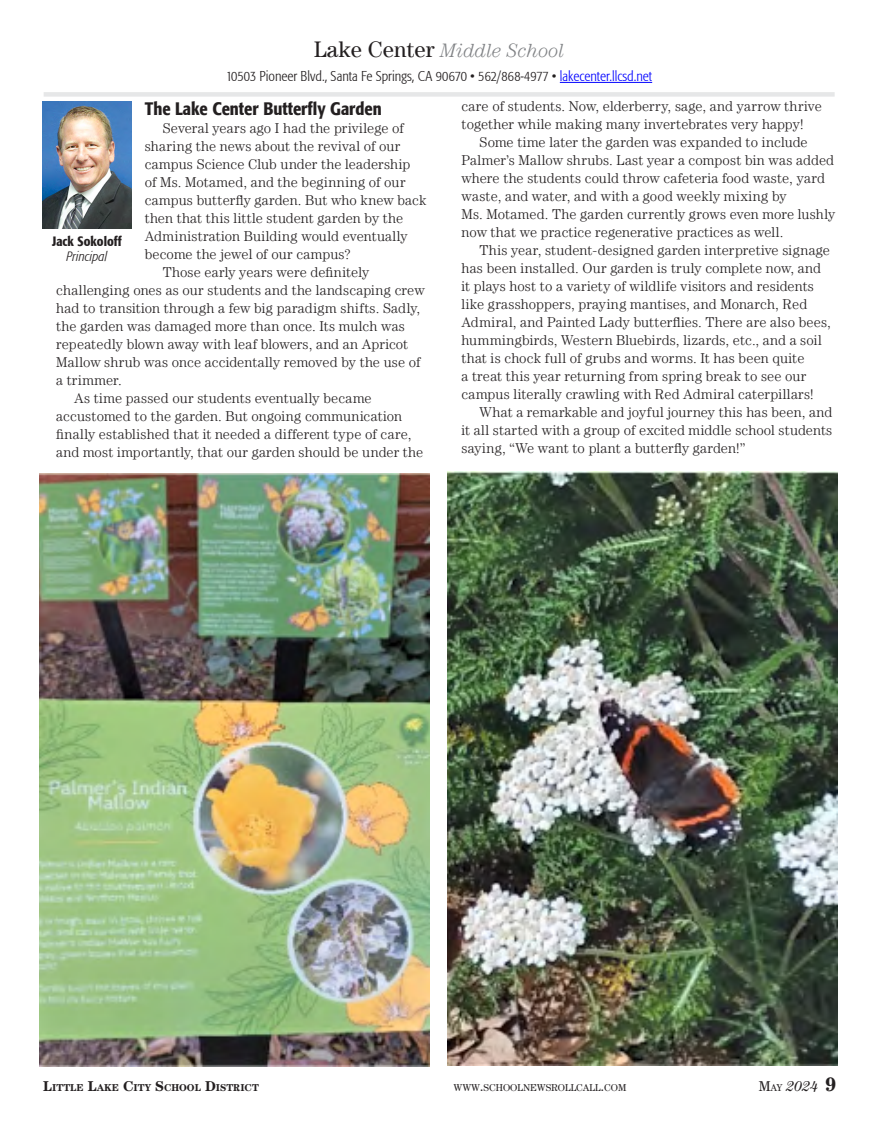
<style>
.page{position:relative;width:878px;height:1121px;background:#fff}
.page>*{position:absolute;margin:0;border:0;box-sizing:border-box;transform-origin:0 0}
.t1{font:italic 300 19.5px "Century LT";letter-spacing:-.005em;color:#808285}
.t2{font:500 condensed 18px "Formata";color:#231f20}
.t3{font:300 14.25px/18px "Century LT";letter-spacing:.01em;color:#231f20}
.t4{font:300 condensed 14.25px "Formata";color:#231f20}
.t5{font:italic 14.25px "Century LT";color:#231f20}
.t6{font:500 condensed 13.5px "Formata";color:#231f20}
.t7{font:italic 300 condensed 13.5px "Formata";letter-spacing:.005em;color:#231f20}
.t8{font:700 10.05px "Century LT";color:#231f20}
.t9{font:10.05px "Century LT";color:#231f20}
.s1{font-weight:400;font-style:normal;font-size:22.5px;color:#231f20}
.s2{color:#00f}
.s3{font-size:14.25px}
.s4{font-style:normal}
.s5{font-style:normal;font-size:10.05px}
.s6{font-weight:700;font-style:normal;font-size:19.5px}
</style>
<div class="page">
<img style="left:43px;top:102px;width:88px;height:126px">
<div style="left:44px;top:92px;width:790px;height:5px;background:#e6e7e8"></div>
<hr style="left:560px;top:82px;width:92px;height:1px;background:#00f">
<img style="left:40px;top:473px;width:390px;height:593px">
<img style="left:447px;top:472px;width:390px;height:593px">
<h1 class="t1" style="left:314px;top:40px;width:252px"><span class="s1">Lake Center</span> Middle School</h1>
<p class="t4" style="left:226px;top:68px;width:427px">10503 Pioneer Blvd., Santa Fe Springs, CA 90670 • 562/868-4977 • <span class="s2">lakecenter.llcsd.net</span></p>
<p class="t2" style="left:145px;top:98px;width:239px">The Lake Center Butterfly Garden</p>
<p class="t3" style="left:163px;top:119px;width:243px">Several years ago I had the privilege of</p>
<p class="t3" style="left:145px;top:137px;width:257px">sharing the news about the revival of our</p>
<p class="t3" style="left:145px;top:155px;width:267px">campus Science Club under the leadership</p>
<p class="t3" style="left:145px;top:173px;width:262px">of Ms. Motamed, and the beginning of our</p>
<p class="t3" style="left:145px;top:191px;width:283px">campus butterfly garden. But who knew back</p>
<p class="t3" style="left:145px;top:209px;width:260px">then that this little student garden by the</p>
<p class="t3" style="left:145px;top:227px;width:264px">Administration Building would eventually</p>
<p class="t3" style="left:145px;top:245px;width:207px">become the jewel of our campus?</p>
<p class="t3" style="left:163px;top:263px;width:208px">Those early years were definitely</p>
<p class="t3" style="left:56px;top:281px;width:370px">challenging ones as our students and the landscaping crew</p>
<p class="t3" style="left:56px;top:299px;width:365px">had to transition through a few big paradigm shifts. Sadly,</p>
<p class="t3" style="left:56px;top:317px;width:350px">the garden was damaged more than once. Its mulch was</p>
<p class="t3" style="left:56px;top:335px;width:353px">repeatedly blown away with leaf blowers, and an Apricot</p>
<p class="t3" style="left:56px;top:353px;width:366px">Mallow shrub was once accidentally removed by the use of</p>
<p class="t3" style="left:56px;top:371px;width:67px">a trimmer.</p>
<p class="t3" style="left:74px;top:389px;width:299px">As time passed our students eventually became</p>
<p class="t3" style="left:56px;top:407px;width:347px">accustomed to the garden. But ongoing communication</p>
<p class="t3" style="left:56px;top:425px;width:357px">finally established that it needed a different type of care,</p>
<p class="t3" style="left:56px;top:443px;width:368px">and most importantly, that our garden should be under the</p>
<p class="t6" style="left:52px;top:233px;width:71px">Jack Sokoloff</p>
<p class="t7" style="left:66px;top:249px;width:42px">Principal</p>
<p class="t3" style="left:461px;top:97px;width:362px">care of students. Now, elderberry, sage, and yarrow thrive together while making many invertebrates very happy!</p>
<p class="t3" style="left:461px;top:133px;width:375px;text-indent:18px">Some time later the garden was expanded to include Palmer’s Mallow shrubs. Last year a compost bin was added where the students could throw cafeteria food waste, yard waste, and water, and with a good weekly mixing by<br>Ms. Motamed. The garden currently grows even more lushly now that we practice regenerative practices as well.</p>
<p class="t3" style="left:461px;top:241px;width:371px;text-indent:18px">This year, student-designed garden interpretive signage has been installed. Our garden is truly complete now, and it plays host to a variety of wildlife visitors and residents like grasshoppers, praying mantises, and Monarch, Red Admiral, and Painted Lady butterflies. There are also bees, hummingbirds, Western Bluebirds, lizards, etc., and a soil that is chock full of grubs and worms. It has been quite<br>a treat this year returning from spring break to see our campus literally crawling with Red Admiral caterpillars!</p>
<p class="t3" style="left:461px;top:403px;width:372px;text-align:justify;text-indent:18px">What a remarkable and joyful journey this has been, and it all started with a group of excited middle school students saying, “We want to plant a butterfly garden!”</p>
<p class="t8" style="left:43px;top:1081px;width:217px"><span class="s3">L</span>ITTLE <span class="s3">L</span>AKE <span class="s3">C</span>ITY <span class="s3">S</span>CHOOL <span class="s3">D</span>ISTRICT</p>
<p class="t9" style="left:453px;top:1081px;width:174px">WWW<span class="s3">.</span>SCHOOLNEWSROLLCALL<span class="s3">.</span>COM</p>
<p class="t5" style="left:758px;top:1077px;width:79px"><span class="s4">M</span><span class="s5">AY</span> 2024 <span class="s6">9</span></p>
</div>
